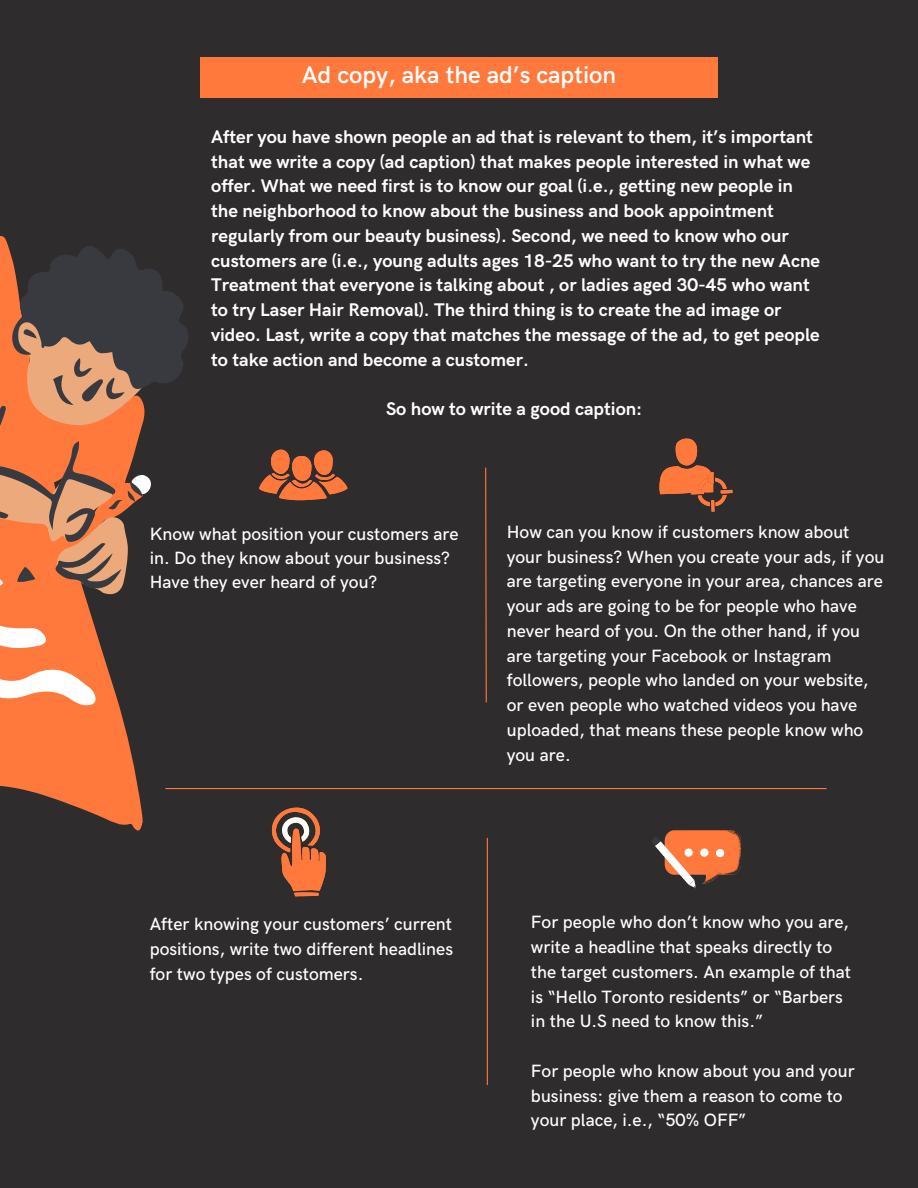
<style>
.page{position:relative;width:918px;height:1188px;background:#2e2c2d}
.page>*{position:absolute;margin:0;border:0;box-sizing:border-box;transform-origin:0 0}
.t1{font:600 24.3px "HK Grotesk";color:#fff}
.t2{font:700 18.45px/24.8px "HK Grotesk";color:#fff}
.t3{font:500 17.85px/24.8px "HK Grotesk";color:#fff}
</style>
<div class="page">
<svg style="left:0;top:612px;width:247px;height:219px"></svg>
<svg style="left:0;top:236px;width:188px;height:376px"></svg>
<div style="left:200px;top:57px;width:518px;height:41px;background:#ff793d"></div>
<svg style="left:485px;top:467px;width:2px;height:236px"></svg>
<hr style="left:166px;top:788px;width:660px;height:1px;background:#ff793d">
<hr style="left:487px;top:838px;width:1px;height:247px;background:#ff793d">
<svg style="left:259px;top:450px;width:89px;height:50px"></svg>
<svg style="left:659px;top:439px;width:74px;height:73px"></svg>
<svg style="left:272px;top:808px;width:54px;height:88px"></svg>
<svg style="left:652px;top:830px;width:89px;height:58px"></svg>
<h1 class="t1" style="left:302px;top:61px;width:316px">Ad copy, aka the ad’s caption</h1>
<p class="t2" style="left:211px;top:125px;width:610px">After you have shown people an ad that is relevant to them, it’s important that we write a copy (ad caption) that makes people interested in what we offer. What we need first is to know our goal (i.e., getting new people in the neighborhood to know about the business and book appointment regularly from our beauty business). Second, we need to know who our customers are (i.e., young adults ages 18-25 who want to try the new Acne Treatment that everyone is talking about , or ladies aged 30-45 who want to try Laser Hair Removal). The third thing is to create the ad image or video. Last, write a copy that matches the message of the ad, to get people to take action and become a customer.</p>
<p class="t2" style="left:386px;top:397px;width:258px">So how to write a good caption:</p>
<p class="t3" style="left:150px;top:523px;width:311px;line-height:23.9px">Know what position your customers are in. Do they know about your business?<br>Have they ever heard of you?</p>
<p class="t3" style="left:507px;top:520px;width:379px">How can you know if customers know about your business? When you create your ads, if you are targeting everyone in your area, chances are your ads are going to be for people who have never heard of you. On the other hand, if you are targeting your Facebook or Instagram followers, people who landed on your website, or even people who watched videos you have uploaded, that means these people know who you are.</p>
<p class="t3" style="left:150px;top:912px;width:305px;text-align:justify">After knowing your customers’ current positions, write two different headlines for two types of customers.</p>
<p class="t3" style="left:531px;top:911px;width:322px">For people who don’t know who you are, write a headline that speaks directly to the target customers. An example of that is “Hello Toronto residents” or “Barbers in the U.S need to know this.”</p>
<p class="t3" style="left:531px;top:1059px;width:325px">For people who know about you and your business: give them a reason to come to your place, i.e., “50% OFF”</p>
</div>
